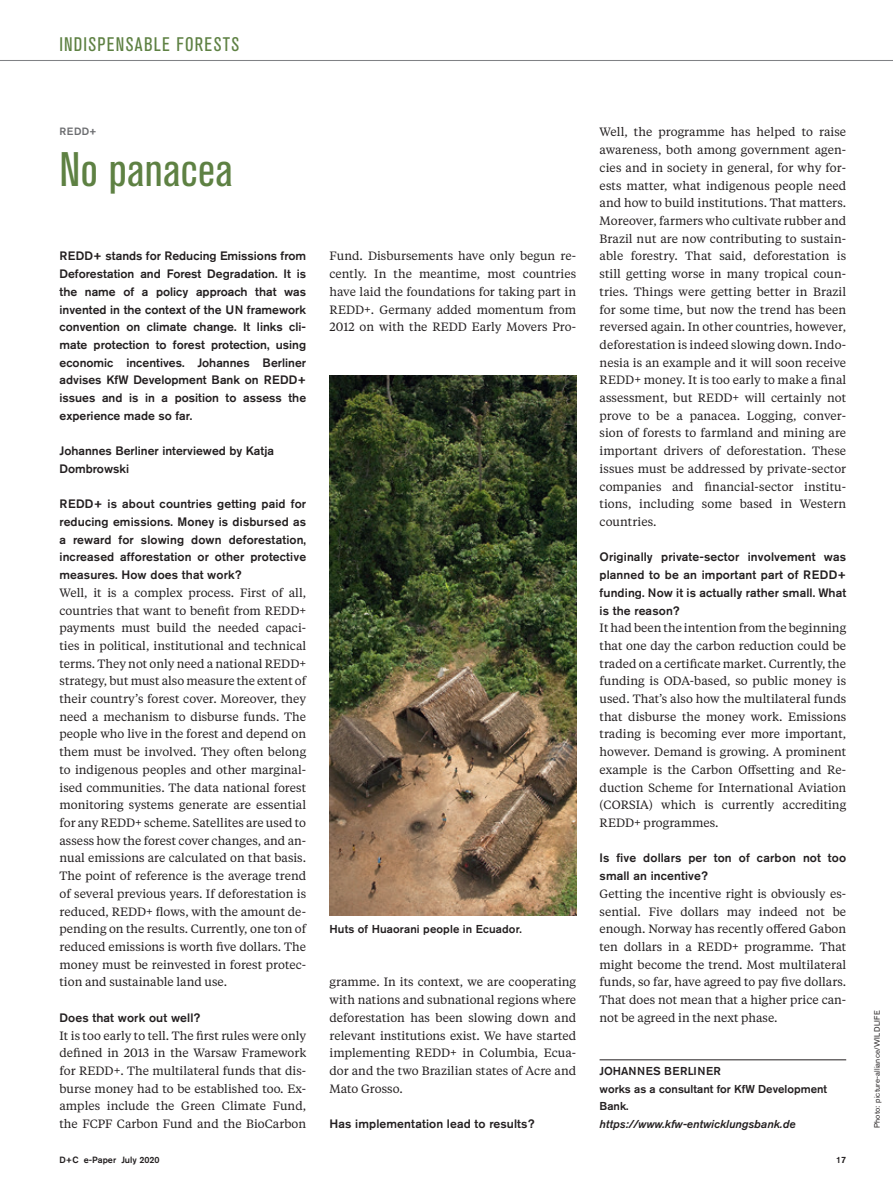
<style>
.page{position:relative;width:893px;height:1191px;background:#fff}
.page>*{position:absolute;margin:0;border:0;box-sizing:border-box;transform-origin:0 0}
.t1{font:condensed 48px "Akzidenz Grotesk BE";letter-spacing:.01em;color:#5e8143}
.t2{font:condensed 19.5px "Akzidenz Grotesk BE";letter-spacing:.065em;color:#5e8143}
.t3{font:500 12.15px/17.7px "Akzidenz Grotesk BE";letter-spacing:.01em;color:#231f20;text-align:justify}
.t4{font:12px/17.7px "Tiempos Text";color:#231f20;text-align:justify}
.t5{font:500 11.4px/17.7px "Akzidenz Grotesk BE";color:#231f20}
.t6{font:italic 500 11.4px "Akzidenz Grotesk BE";color:#231f20}
.t7{font:500 10.5px "Akzidenz Grotesk BE";color:#6c6d70}
.t8{font:500 9px "Akzidenz Grotesk BE";color:#231f20}
.t9{font:7.8px "Akzidenz Grotesk BE";letter-spacing:.02em;color:#231f20}
</style>
<div class="page">
<hr style="left:0;top:60px;width:893px;height:1px;background:#808285">
<hr style="left:600px;top:1059px;width:246px;height:1px;background:#231f20">
<img style="left:330px;top:375px;width:246px;height:540px">
<h2 class="t2" style="left:60px;top:33px;width:181px">INDISPENSABLE FORESTS</h2>
<p class="t7" style="left:60px;top:125px;width:39px">REDD+</p>
<h1 class="t1" style="left:60px;top:142px;width:175px">No panacea</h1>
<p class="t3" style="left:60px;top:247px;width:248px">REDD+ stands for Reducing Emissions from Deforestation and Forest Degradation. It is the name of a policy approach that was invented in the context of the UN framework convention on climate change. It links cli&shy;mate protection to forest protection, using economic incentives. Johannes Berliner advises KfW Development Bank on REDD+ issues and is in a position to assess the experience made so far.</p>
<p class="t3" style="left:60px;top:442px;width:216px">Johannes Berliner interviewed by Katja<br>Dombrowski</p>
<p class="t3" style="left:60px;top:495px;width:248px">REDD+ is about countries getting paid for reducing emissions. Money is disbursed as a reward for slowing down deforestation, increased afforestation or other protective measures. How does that work?</p>
<p class="t4" style="left:60px;top:583px;width:248px">Well, it is a complex process. First of all, countries that want to benefit from REDD+ payments must build the needed capaci&shy;ties in political, institutional and technical terms. They not only need a national REDD+ strategy, but must also measure the extent of their country’s forest cover. Moreover, they need a mechanism to disburse funds. The people who live in the forest and depend on them must be involved. They often belong to indigenous peoples and other marginal&shy;ised communities. The data national forest monitoring systems generate are essential for any REDD+ scheme. Satellites are used to assess how the forest cover changes, and an&shy;nual emissions are calculated on that basis.<br>The point of reference is the average trend of several previous years. If deforestation is reduced, REDD+ flows, with the amount de&shy;pending on the results. Currently, one ton of reduced emissions is worth five dollars. The money must be reinvested in forest protec&shy;tion and sustainable land use.</p>
<p class="t3" style="left:60px;top:1008px;width:142px">Does that work out well?</p>
<p class="t4" style="left:60px;top:1025px;width:248px">It is too early to tell. The first rules were only defined in 2013 in the Warsaw Framework for REDD+. The multilateral funds that dis&shy;burse money had to be established too. Ex&shy;amples include the Green Climate Fund, the FCPF Carbon Fund and the BioCarbon</p>
<p class="t4" style="left:330px;top:247px;width:248px">Fund. Disbursements have only begun re&shy;cently. In the meantime, most countries have laid the foundations for taking part in REDD+. Germany added momentum from 2012 on with the REDD Early Movers Pro-</p>
<p class="t5" style="left:330px;top:920px;width:194px">Huts of Huaorani people in Ecuador.</p>
<p class="t4" style="left:330px;top:972px;width:248px">gramme. In its context, we are cooperating with nations and subnational regions where deforestation has been slowing down and relevant institutions exist. We have started implementing REDD+ in Columbia, Ecua&shy;dor and the two Brazilian states of Acre and Mato Grosso.</p>
<p class="t3" style="left:330px;top:1114px;width:206px">Has implementation lead to results?</p>
<p class="t4" style="left:600px;top:123px;width:248px">Well, the programme has helped to raise awareness, both among government agen&shy;cies and in society in general, for why for&shy;ests matter, what indigenous people need and how to build institutions. That matters.<br>Moreover, farmers who cultivate rubber and Brazil nut are now contributing to sustain&shy;able forestry. That said, deforestation is still getting worse in many tropical coun&shy;tries. Things were getting better in Brazil for some time, but now the trend has been reversed again. In other countries, however, deforestation is indeed slowing down. Indo&shy;nesia is an example and it will soon receive REDD+ money. It is too early to make a final assessment, but REDD+ will certainly not prove to be a panacea. Logging, conver&shy;sion of forests to farmland and mining are important drivers of deforestation. These issues must be addressed by private-sector companies and financial-sector institu&shy;tions, including some based in Western countries.</p>
<p class="t3" style="left:600px;top:548px;width:248px">Originally private-sector involvement was planned to be an important part of REDD+ funding. Now it is actually rather small. What is the reason?</p>
<p class="t4" style="left:600px;top:618px;width:248px">It had been the intention from the beginning that one day the carbon reduction could be traded on a certificate market. Currently, the funding is ODA-based, so public money is used. That’s also how the multilateral funds that disburse the money work. Emissions trading is becoming ever more important, however. Demand is growing. A prominent example is the Carbon Offsetting and Re&shy;duction Scheme for International Aviation (CORSIA) which is currently accrediting REDD+ programmes.</p>
<p class="t3" style="left:600px;top:849px;width:248px">Is five dollars per ton of carbon not too small an incentive?</p>
<p class="t4" style="left:600px;top:884px;width:248px">Getting the incentive right is obviously es&shy;sential. Five dollars may indeed not be enough. Norway has recently offered Gabon ten dollars in a REDD+ programme. That might become the trend. Most multilateral funds, so far, have agreed to pay five dollars.<br>That does not mean that a higher price can&shy;not be agreed in the next phase.</p>
<p class="t5" style="left:600px;top:1061px;width:229px">JOHANNES BERLINER<br>works as a consultant for KfW Development<br>Bank.</p>
<p class="t6" style="left:600px;top:1117px;width:198px">https://www.kfw-entwicklungsbank.de</p>
<p class="t8" style="left:60px;top:1154px;width:102px">D+C e-Paper July 2020</p>
<p class="t8" style="left:836px;top:1154px;width:12px">17</p>
<p class="t9" style="left:872px;top:1128px;width:119px;rotate:-90deg">Photo: picture-alliance/WILDLIFE</p>
</div>
